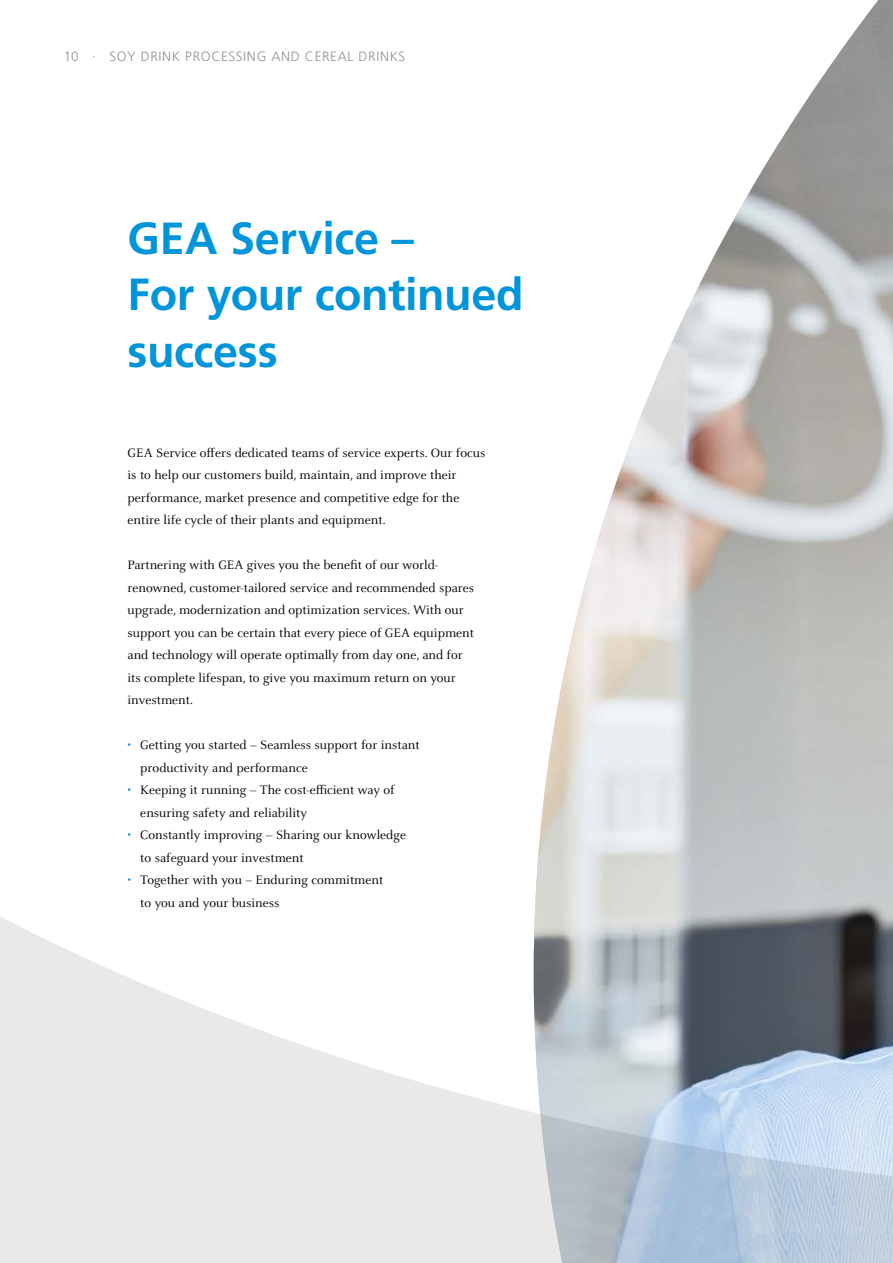
<style>
.page{position:relative;width:893px;height:1263px;background:#fff}
.page>*{position:absolute;margin:0;border:0;box-sizing:border-box;transform-origin:0 0}
.t1{font:700 45px/56.2px "Frutiger LT";letter-spacing:-.01em;color:#0095db}
.t2{font:13.5px/22.5px "Celeste OT";color:#000}
.t3{font:300 13.5px "Frutiger LT";letter-spacing:.05em;color:#929292}
.s1{color:#0095db}
</style>
<div class="page">
<img style="left:535px;top:0;width:358px;height:909px">
<svg style="left:0;top:909px;width:893px;height:354px"></svg>
<p class="t3" style="left:64px;top:49px;width:343px">10 · SOY DRINK PROCESSING AND CEREAL DRINKS</p>
<h1 class="t1" style="left:128px;top:210px;width:398px">GEA Service –<br>For your continued success</h1>
<p class="t2" style="left:128px;top:441px;width:359px">GEA Service offers dedicated teams of service experts. Our focus is to help our customers build, maintain, and improve their performance, market presence and competitive edge for the entire life cycle of their plants and equipment.</p>
<p class="t2" style="left:128px;top:554px;width:348px">Partnering with GEA gives you the benefit of our world&shy;renowned, customer-tailored service and recommended spares upgrade, modernization and optimization services. With our support you can be certain that every piece of GEA equipment and technology will operate optimally from day one, and for its complete lifespan, to give you maximum return on your investment.</p>
<p class="t2" style="left:140px;top:734px;width:281px;text-indent:-13px"><span class="s1">•</span> Getting you started – Seamless support for instant productivity and performance</p>
<p class="t2" style="left:140px;top:779px;width:256px;text-indent:-13px"><span class="s1">•</span> Keeping it running – The cost-efficient way of ensuring safety and reliability</p>
<p class="t2" style="left:140px;top:824px;width:267px;text-indent:-13px"><span class="s1">•</span> Constantly improving – Sharing our knowledge to safeguard your investment</p>
<p class="t2" style="left:140px;top:869px;width:245px;text-indent:-13px"><span class="s1">•</span> Together with you – Enduring commitment to you and your business</p>
</div>
